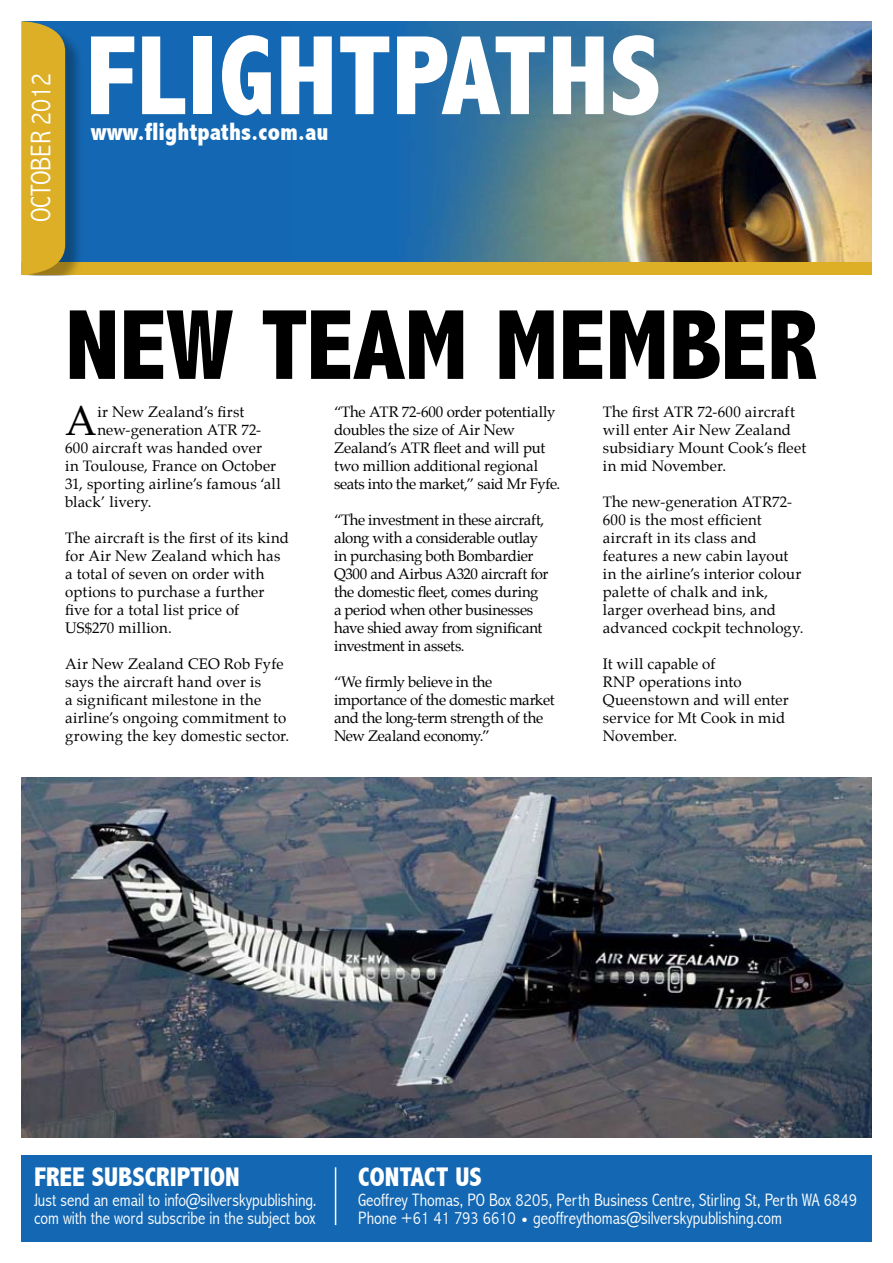
<style>
.page{position:relative;width:893px;height:1263px;background:#fff}
.page>*{position:absolute;margin:0;border:0;box-sizing:border-box;transform-origin:0 0}
.t1{font:800 condensed 114px "Abadi";color:#fff}
.t2{font:800 condensed 100.5px "Abadi";letter-spacing:-.005em;color:#000}
.t3{font:40.8px "Palatino";color:#000}
.t4{font:300 condensed 28.5px "Abadi";color:#fff}
.t5{font:800 condensed 27px "Abadi";color:#fff}
.t6{font:800 condensed 25.2px "Abadi";color:#fff}
.t7{font:300 condensed 18px/18px "Abadi";color:#fff}
.t8{font:15px/18px "Palatino";color:#000}
.t9{font:15px/18px "Palatino";letter-spacing:-.025em;color:#000}
.t10{font:15px "Palatino";letter-spacing:.02em;color:#000}
</style>
<div class="page">
<img style="left:21px;top:777px;width:851px;height:360px">
<div style="left:22px;top:21px;width:850px;height:253px;background:#1468b3"></div>
<img style="left:424px;top:21px;width:448px;height:241px">
<div style="left:21px;top:262px;width:851px;height:13px;background:#dcaf27"></div>
<img style="left:27px;top:37px;width:52px;height:239px">
<svg style="left:21px;top:21px;width:44px;height:254px"></svg>
<div style="left:21px;top:1155px;width:851px;height:87px;background:#1468b3"></div>
<hr style="left:335px;top:1167px;width:1px;height:58px;background:#fff">
<h3 class="t4" style="left:25px;top:222px;width:151px;rotate:-90deg">OCTOBER 2012</h3>
<h1 class="t1" style="left:85px;top:10px;width:578px">FLIGHTPATHS</h1>
<h3 class="t6" style="left:91px;top:117px;width:239px">WWW.FLIGHTPATHS.COM.AU</h3>
<h2 class="t2" style="left:65px;top:287px;width:754px">NEW TEAM MEMBER</h2>
<h3 class="t3" style="left:65px;top:387px;width:33px">A</h3>
<p class="t8" style="left:97px;top:403px;width:149px">ir New Zealand’s first</p>
<p class="t8" style="left:97px;top:421px;width:165px">new-generation ATR 72-</p>
<p class="t8" style="left:65px;top:439px;width:198px">600 aircraft was handed over</p>
<p class="t8" style="left:65px;top:457px;width:213px">in Toulouse, France on October</p>
<p class="t10" style="left:65px;top:472px;width:217px">31, sporting airline’s famous ‘all</p>
<p class="t8" style="left:65px;top:493px;width:88px">black’ livery.</p>
<p class="t8" style="left:65px;top:529px;width:225px">The aircraft is the first of its kind for Air New Zealand which has a total of seven on order with options to purchase a further five for a total list price of<br>US$270 million.</p>
<p class="t8" style="left:65px;top:655px;width:226px">Air New Zealand CEO Rob Fyfe says the aircraft hand over is<br>a significant milestone in the airline’s ongoing commitment to growing the key domestic sector.</p>
<p class="t8" style="left:334px;top:403px;width:228px">“The ATR 72-600 order potentially doubles the size of Air New<br>Zealand’s ATR fleet and will put two million additional regional seats into the market,” said Mr Fyfe.</p>
<p class="t9" style="left:334px;top:511px;width:216px">“The investment in these aircraft, along with a considerable outlay in purchasing both Bombardier<br>Q300 and Airbus A320 aircraft for the domestic fleet, comes during a period when other businesses have shied away from significant investment in assets.</p>
<p class="t9" style="left:334px;top:673px;width:222px">“We firmly believe in the importance of the domestic market and the long-term strength of the<br>New Zealand economy.”</p>
<p class="t8" style="left:603px;top:403px;width:205px">The first ATR 72-600 aircraft will enter Air New Zealand subsidiary Mount Cook’s fleet in mid November.</p>
<p class="t8" style="left:603px;top:493px;width:202px">The new-generation ATR72-<br>600 is the most efficient aircraft in its class and features a new cabin layout in the airline’s interior colour palette of chalk and ink, larger overhead bins, and advanced cockpit technology.</p>
<p class="t8" style="left:603px;top:655px;width:187px">It will capable of<br>RNP operations into<br>Queenstown and will enter service for Mt Cook in mid<br>November.</p>
<h3 class="t5" style="left:34px;top:1161px;width:207px">FREE SUBSCRIPTION</h3>
<p class="t7" style="left:34px;top:1191px;width:284px">Just send an email to info@silverskypublishing. com with the word subscribe in the subject box</p>
<h3 class="t5" style="left:358px;top:1161px;width:125px">CONTACT US</h3>
<p class="t7" style="left:358px;top:1191px;width:500px">Geoffrey Thomas, PO Box 8205, Perth Business Centre, Stirling St, Perth WA 6849<br>Phone +61 41 793 6610 • geoffreythomas@silverskypublishing.com</p>
</div>
